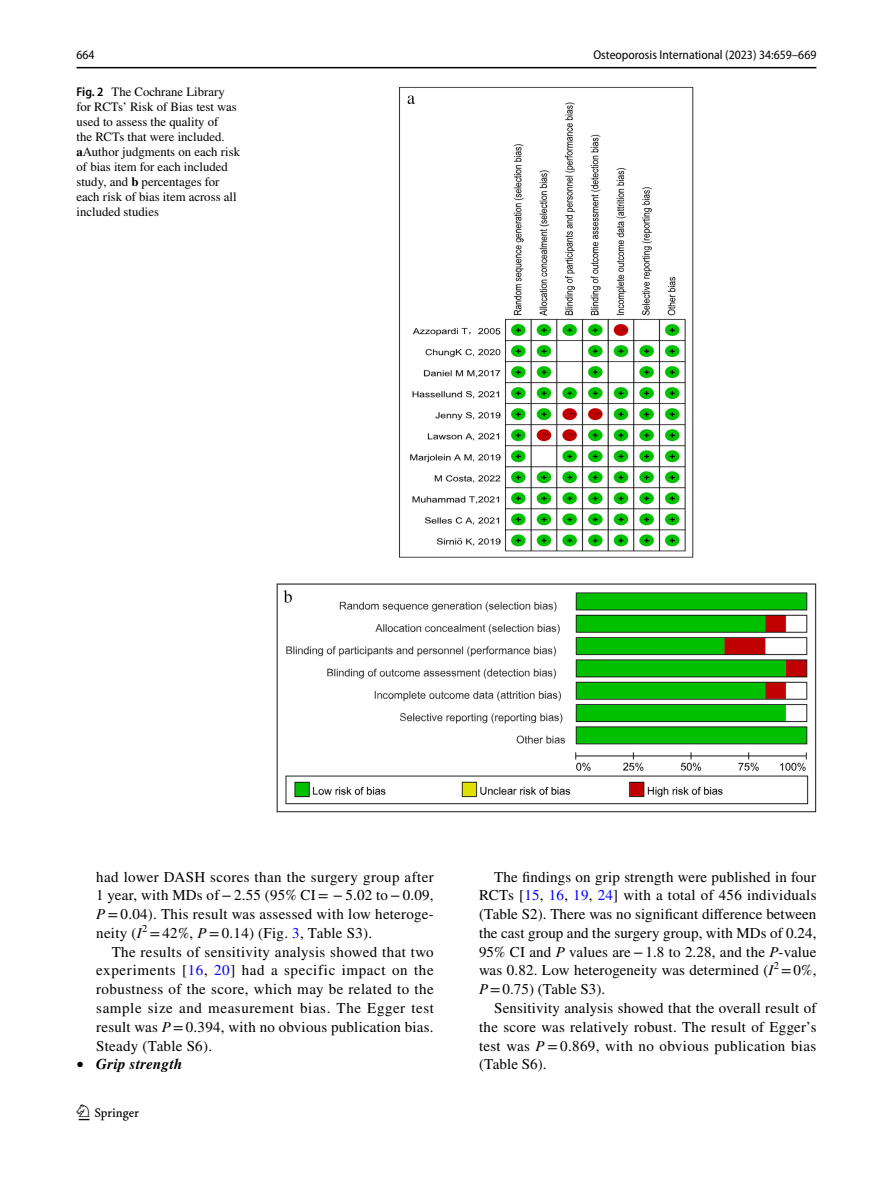
<style>
.page{position:relative;width:893px;height:1187px;background:#fff}
.page>*{position:absolute;margin:0;border:0;box-sizing:border-box;transform-origin:0 0}
.t1{font:22.5px "Springnew Regular 2";color:#000}
.t2{font:15px/18.8px "STIX";letter-spacing:.015em;color:#000;text-align:justify}
.t3{font:italic 700 15px "STIX";letter-spacing:.02em;color:#000}
.t4{font:12.75px/15px "STIX";color:#000}
.t5{font:semi-condensed 12.75px "Myriad Pro";color:#000}
.s1{font-family:"Myriad Pro";font-weight:600;font-stretch:semi-condensed}
.s2{font-weight:700}
.s3{font-style:italic}
.s4{color:#00f}
.s5{font-weight:400;font-style:normal;font-size:14.1px}
</style>
<div class="page">
<hr style="left:77px;top:67px;width:739px;height:1px;background:#000">
<img style="left:276px;top:87px;width:540px;height:725px">
<p class="t5" style="left:77px;top:48px;width:20px">664</p>
<p class="t5" style="left:593px;top:48px;width:225px">Osteoporosis International (2023) 34:659–669</p>
<p class="t4" style="left:77px;top:85px;width:165px"><span class="s1">Fig. 2</span> The Cochrane Library for RCTs’ Risk of Bias test was used to assess the quality of<br>the RCTs that were included. <span class="s2">a</span>Author judgments on each risk of bias item for each included study, and <span class="s2">b</span> percentages for each risk of bias item across all included studies</p>
<p class="t2" style="left:96px;top:868px;width:339px">had lower DASH scores than the surgery group after 1 year, with MDs of−2.55 (95% CI= −5.02 to−0.09, <span class="s3">P</span>=0.04). This result was assessed with low heteroge&shy;neity (<span class="s3">I</span><sup>2</sup> =42%, <span class="s3">P</span>=0.14) (Fig. <span class="s4">3</span>, Table S3).</p>
<p class="t2" style="left:96px;top:943px;width:339px;text-indent:15px">The results of sensitivity analysis showed that two experiments [<span class="s4">16</span>, <span class="s4">20</span>] had a specific impact on the robustness of the score, which may be related to the sample size and measurement bias. The Egger test result was <span class="s3">P</span>=0.394, with no obvious publication bias.<br>Steady (Table S6).</p>
<p class="t3" style="left:77px;top:1054px;width:107px"><span class="s5">•</span> Grip strength</p>
<h1 class="t1" style="left:79px;top:1104px;width:62px">1 3</h1>
<p class="t2" style="left:479px;top:868px;width:339px;text-indent:15px">The findings on grip strength were published in four RCTs [<span class="s4">15</span>, <span class="s4">16</span>, <span class="s4">19</span>, <span class="s4">24</span>] with a total of 456 individuals (Table S2). There was no significant difference between the cast group and the surgery group, with MDs of 0.24, 95% CI and <span class="s3">P</span> values are−1.8 to 2.28, and the <span class="s3">P</span>-value was 0.82. Low heterogeneity was determined (<span class="s3">I</span><sup>2</sup> =0%, <span class="s3">P</span>=0.75) (Table S3).</p>
<p class="t2" style="left:479px;top:999px;width:339px;text-indent:15px">Sensitivity analysis showed that the overall result of the score was relatively robust. The result of Egger’s test was <span class="s3">P</span> = 0.869, with no obvious publication bias (Table S6).</p>
</div>
